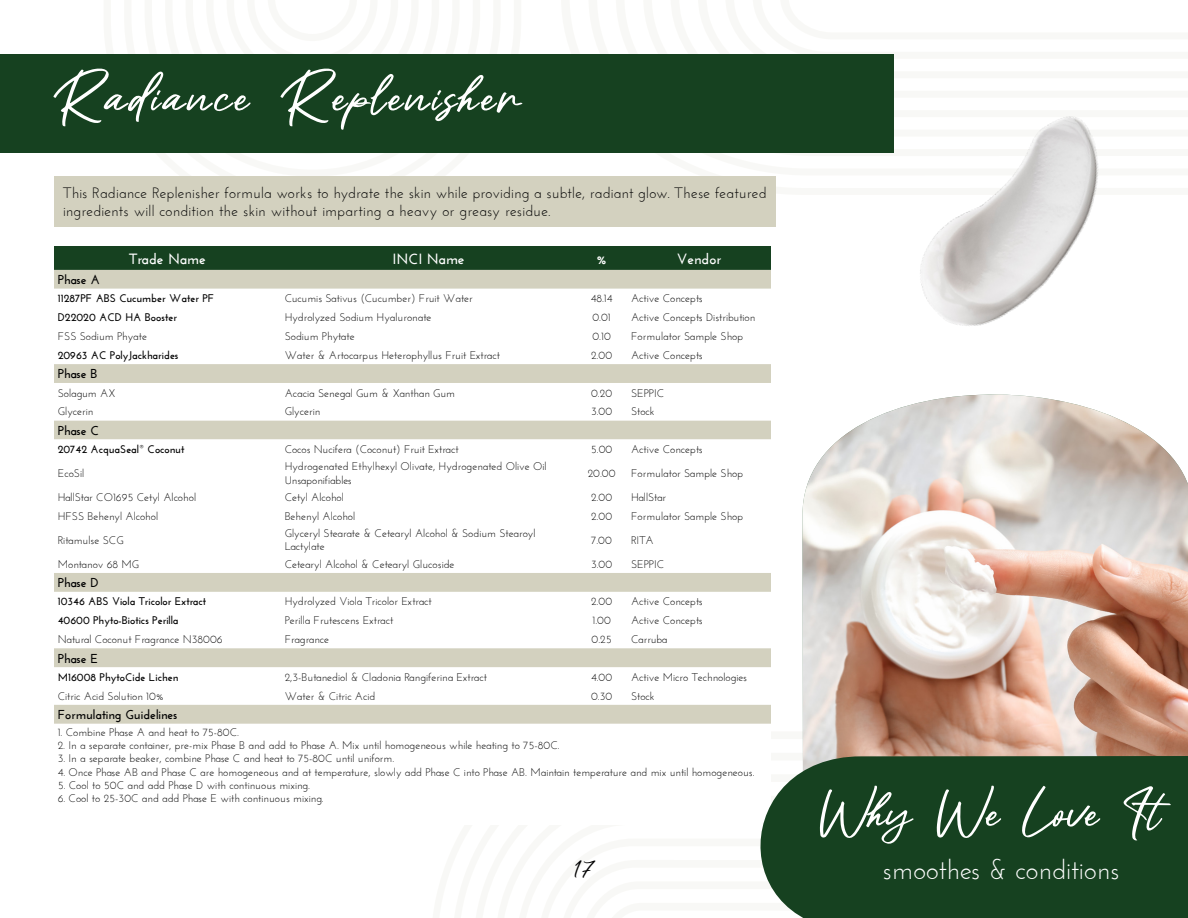
<style>
.page{position:relative;width:1188px;height:918px;background:#fff}
.page>*{position:absolute;margin:0;border:0;box-sizing:border-box;transform-origin:0 0}
.t1{font:63px "Maytra";letter-spacing:.05em;color:#fff}
.t2{font:60px "Maytra";color:#fff}
.t3{font:28.5px "Maytra";color:#000}
.t4{font:27px "Josefin Sans";color:#fff}
.t5{font:15px/18px "Josefin Sans";letter-spacing:.01em;color:#000}
.t6{font:700 14.85px "Josefin Sans";color:#fff}
.t7{font:700 12.9px "Josefin Sans";color:#000}
.service_text{font:11.1px/13.4px "Josefin Sans";color:#000}
.t8{font:700 11.1px "Josefin Sans";color:#000}
</style>
<div class="page">
<img style="left:802px;top:394px;width:386px;height:362px">
<div style="left:0;top:54px;width:894px;height:99px;background:#164120"></div>
<div style="left:54px;top:246px;width:717px;height:24px;background:#164120"></div>
<div style="left:54px;top:270px;width:717px;height:19px;background:#d3d1bf"></div>
<svg style="left:54px;top:364px;width:717px;height:360px"></svg>
<div style="left:54px;top:176px;width:722px;height:51px;background:#d3d1bf"></div>
<div style="left:760px;top:756px;width:428px;height:162px;background:#164120"></div>
<img style="left:920px;top:116px;width:179px;height:210px">
<p class="t1" style="left:54px;top:66px;width:468px">Radiance Replenisher</p>
<p class="t5" style="left:63px;top:184px;width:705px">This Radiance Replenisher formula works to hydrate the skin while providing a subtle, radiant glow. These featured ingredients will condition the skin without imparting a heavy or greasy residue.</p>
<p class="t6" style="left:129px;top:250px;width:78px">Trade Name</p>
<p class="t6" style="left:392px;top:250px;width:74px">INCI Name</p>
<p class="t6" style="left:596px;top:250px;width:12px">%</p>
<p class="t6" style="left:677px;top:250px;width:46px">Vendor</p>
<p class="t7" style="left:58px;top:272px;width:44px">Phase A</p>
<p class="t8" style="left:58px;top:292px;width:158px">11287PF ABS Cucumber Water PF</p>
<p class="service_text" style="left:285px;top:292px;width:190px">Cucumis Sativus (Cucumber) Fruit Water</p>
<p class="service_text" style="left:591px;top:292px;width:23px">48.14</p>
<p class="service_text" style="left:631px;top:292px;width:73px">Active Concepts</p>
<p class="t8" style="left:58px;top:311px;width:121px">D22020 ACD HA Booster</p>
<p class="service_text" style="left:285px;top:311px;width:148px">Hydrolyzed Sodium Hyaluronate</p>
<p class="service_text" style="left:592px;top:311px;width:20px">0.01</p>
<p class="service_text" style="left:631px;top:311px;width:126px">Active Concepts Distribution</p>
<p class="service_text" style="left:58px;top:329px;width:91px">FSS Sodium Phyate</p>
<p class="service_text" style="left:285px;top:329px;width:72px">Sodium Phytate</p>
<p class="service_text" style="left:592px;top:329px;width:20px">0.10</p>
<p class="service_text" style="left:631px;top:329px;width:114px">Formulator Sample Shop</p>
<p class="t8" style="left:58px;top:349px;width:122px">20963 AC PolyJackharides</p>
<p class="service_text" style="left:285px;top:348px;width:217px">Water &amp; Artocarpus Heterophyllus Fruit Extract</p>
<p class="service_text" style="left:591px;top:348px;width:23px">2.00</p>
<p class="service_text" style="left:631px;top:348px;width:73px">Active Concepts</p>
<p class="t7" style="left:58px;top:366px;width:41px">Phase B</p>
<p class="service_text" style="left:58px;top:386px;width:60px">Solagum AX</p>
<p class="service_text" style="left:285px;top:386px;width:172px">Acacia Senegal Gum &amp; Xanthan Gum</p>
<p class="service_text" style="left:591px;top:386px;width:23px">0.20</p>
<p class="service_text" style="left:631px;top:386px;width:35px">SEPPIC</p>
<p class="service_text" style="left:58px;top:405px;width:37px">Glycerin</p>
<p class="service_text" style="left:285px;top:405px;width:37px">Glycerin</p>
<p class="service_text" style="left:591px;top:405px;width:23px">3.00</p>
<p class="service_text" style="left:631px;top:405px;width:25px">Stock</p>
<p class="t7" style="left:58px;top:423px;width:43px">Phase C</p>
<p class="t8" style="left:58px;top:443px;width:128px">20742 AcquaSeal<sup>®</sup> Coconut</p>
<p class="service_text" style="left:285px;top:442px;width:175px">Cocos Nucifera (Coconut) Fruit Extract</p>
<p class="service_text" style="left:591px;top:442px;width:23px">5.00</p>
<p class="service_text" style="left:631px;top:442px;width:73px">Active Concepts</p>
<p class="service_text" style="left:58px;top:466px;width:28px">EcoSil</p>
<p class="service_text" style="left:285px;top:460px;width:263px">Hydrogenated Ethylhexyl Olivate, Hydrogenated Olive Oil<br>Unsaponifiables</p>
<p class="service_text" style="left:588px;top:466px;width:29px">20.00</p>
<p class="service_text" style="left:631px;top:466px;width:114px">Formulator Sample Shop</p>
<p class="service_text" style="left:58px;top:490px;width:140px">HallStar CO1695 Cetyl Alcohol</p>
<p class="service_text" style="left:285px;top:490px;width:61px">Cetyl Alcohol</p>
<p class="service_text" style="left:591px;top:490px;width:23px">2.00</p>
<p class="service_text" style="left:631px;top:490px;width:37px">HallStar</p>
<p class="service_text" style="left:58px;top:509px;width:102px">HFSS Behenyl Alcohol</p>
<p class="service_text" style="left:285px;top:509px;width:72px">Behenyl Alcohol</p>
<p class="service_text" style="left:591px;top:509px;width:23px">2.00</p>
<p class="service_text" style="left:631px;top:509px;width:114px">Formulator Sample Shop</p>
<p class="service_text" style="left:58px;top:533px;width:68px">Ritamulse SCG</p>
<p class="service_text" style="left:285px;top:526px;width:252px">Glyceryl Stearate &amp; Cetearyl Alcohol &amp; Sodium Stearoyl<br>Lactylate</p>
<p class="service_text" style="left:591px;top:533px;width:22px">7.00</p>
<p class="service_text" style="left:631px;top:533px;width:24px">RITA</p>
<p class="service_text" style="left:58px;top:557px;width:83px">Montanov 68 MG</p>
<p class="service_text" style="left:285px;top:557px;width:171px">Cetearyl Alcohol &amp; Cetearyl Glucoside</p>
<p class="service_text" style="left:591px;top:557px;width:23px">3.00</p>
<p class="service_text" style="left:631px;top:557px;width:35px">SEPPIC</p>
<p class="t7" style="left:58px;top:575px;width:43px">Phase D</p>
<p class="t8" style="left:58px;top:595px;width:150px">10346 ABS Viola Tricolor Extract</p>
<p class="service_text" style="left:285px;top:595px;width:149px">Hydrolyzed Viola Tricolor Extract</p>
<p class="service_text" style="left:591px;top:595px;width:23px">2.00</p>
<p class="service_text" style="left:631px;top:595px;width:73px">Active Concepts</p>
<p class="t8" style="left:58px;top:614px;width:122px">40600 Phyto-Biotics Perilla</p>
<p class="service_text" style="left:285px;top:614px;width:110px">Perilla Frutescens Extract</p>
<p class="service_text" style="left:592px;top:614px;width:20px">1.00</p>
<p class="service_text" style="left:631px;top:614px;width:73px">Active Concepts</p>
<p class="service_text" style="left:58px;top:632px;width:166px">Natural Coconut Fragrance N38006</p>
<p class="service_text" style="left:285px;top:632px;width:46px">Fragrance</p>
<p class="service_text" style="left:592px;top:632px;width:22px">0.25</p>
<p class="service_text" style="left:631px;top:632px;width:38px">Carruba</p>
<p class="t7" style="left:58px;top:651px;width:42px">Phase E</p>
<p class="t8" style="left:58px;top:670px;width:122px">M16008 PhytoCide Lichen</p>
<p class="service_text" style="left:285px;top:670px;width:204px">2,3-Butanediol &amp; Cladonia Rangiferina Extract</p>
<p class="service_text" style="left:591px;top:670px;width:23px">4.00</p>
<p class="service_text" style="left:631px;top:670px;width:117px">Active Micro Technologies</p>
<p class="service_text" style="left:58px;top:689px;width:108px">Citric Acid Solution 10%</p>
<p class="service_text" style="left:285px;top:689px;width:92px">Water &amp; Citric Acid</p>
<p class="service_text" style="left:591px;top:689px;width:23px">0.30</p>
<p class="service_text" style="left:631px;top:689px;width:25px">Stock</p>
<p class="t7" style="left:58px;top:707px;width:121px">Formulating Guidelines</p>
<p class="service_text" style="left:58px;top:725px;width:183px">1. Combine Phase A and heat to 75-80C.</p>
<p class="service_text" style="left:58px;top:738px;width:503px">2. In a separate container, pre-mix Phase B and add to Phase A. Mix until homogeneous while heating to 75-80C.</p>
<p class="service_text" style="left:58px;top:752px;width:338px">3. In a separate beaker, combine Phase C and heat to 75-80C until uniform.</p>
<p class="service_text" style="left:58px;top:765px;width:698px">4. Once Phase AB and Phase C are homogeneous and at temperature, slowly add Phase C into Phase AB. Maintain temperature and mix until homogeneous.</p>
<p class="service_text" style="left:58px;top:778px;width:254px">5. Cool to 50C and add Phase D with continuous mixing.</p>
<p class="service_text" style="left:58px;top:792px;width:268px">6. Cool to 25-30C and add Phase E with continuous mixing.</p>
<p class="t2" style="left:820px;top:784px;width:343px">Why We Love It</p>
<p class="t3" style="left:575px;top:853px;width:19px">17</p>
<p class="t4" style="left:882px;top:853px;width:239px">smoothes &amp; conditions</p>
</div>
